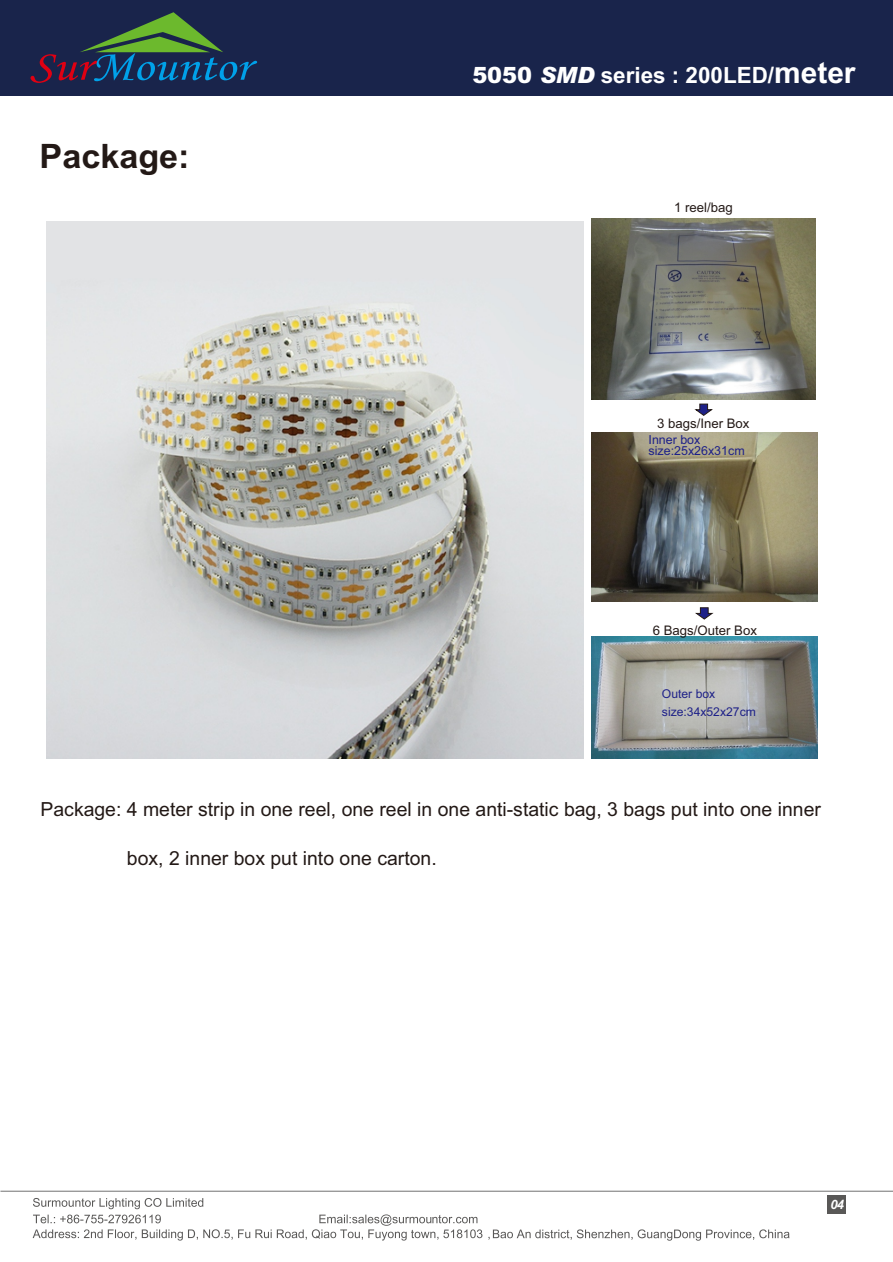
<style>
.page{position:relative;width:893px;height:1262px;background:#fff}
.page>*{position:absolute;margin:0;border:0;box-sizing:border-box;transform-origin:0 0}
.t1{font:700 33.6px "Arial";color:#231916}
.t2{font:700 22.5px "Arial";color:#fff}
.t3{font:19.35px "Arial";color:#231916}
.t4{font:13.2px "Arial";color:#231916}
.t5{font:italic 700 12.9px "Arial";color:#fff}
.t6{font:12.45px/11.1px "Arial";color:#1e2188}
.t7{font:12.15px/17.5px "Arial";color:#1e2188}
.s1{font-weight:900}
.s2{font-weight:900;font-style:italic}
.s3{font-size:29.85px}
</style>
<div class="page">
<div style="left:0;top:0;width:892px;height:96px;background:#19244b"></div>
<svg style="left:31px;top:12px;width:226px;height:71px"></svg>
<hr style="left:0;top:1190px;width:893px;height:1px;background:#717171">
<img style="left:591px;top:218px;width:225px;height:182px">
<img style="left:591px;top:432px;width:226px;height:169px">
<img style="left:591px;top:636px;width:226px;height:122px">
<svg style="left:695px;top:404px;width:17px;height:12px"></svg>
<svg style="left:695px;top:607px;width:18px;height:12px"></svg>
<svg style="left:33px;top:1198px;width:756px;height:42px"></svg>
<div style="left:827px;top:1195px;width:18px;height:18px;background:#595857"></div>
<img style="left:46px;top:222px;width:537px;height:537px">
<h1 class="t1" style="left:40px;top:144px;width:152px">Package:</h1>
<p class="t2" style="left:472px;top:66px;width:385px"><span class="s1">5050</span> <span class="s2">SMD</span> series : 200LED/<span class="s3">meter</span></p>
<p class="t4" style="left:674px;top:203px;width:60px">1 reel/bag</p>
<p class="t4" style="left:657px;top:418px;width:94px">3 bags/Iner Box</p>
<p class="t6" style="left:648px;top:435px;width:98px">Inner box size:25x26x31cm</p>
<p class="t4" style="left:652px;top:625px;width:106px">6 Bags/Outer Box</p>
<p class="t7" style="left:662px;top:686px;width:95px">Outer box size:34x52x27cm</p>
<p class="t3" style="left:41px;top:802px;width:781px">Package: 4 meter strip in one reel, one reel in one anti-static bag, 3 bags put into one inner</p>
<p class="t3" style="left:127px;top:851px;width:311px">box, 2 inner box put into one carton.</p>
<p class="t5" style="left:830px;top:1200px;width:15px">04</p>
</div>
